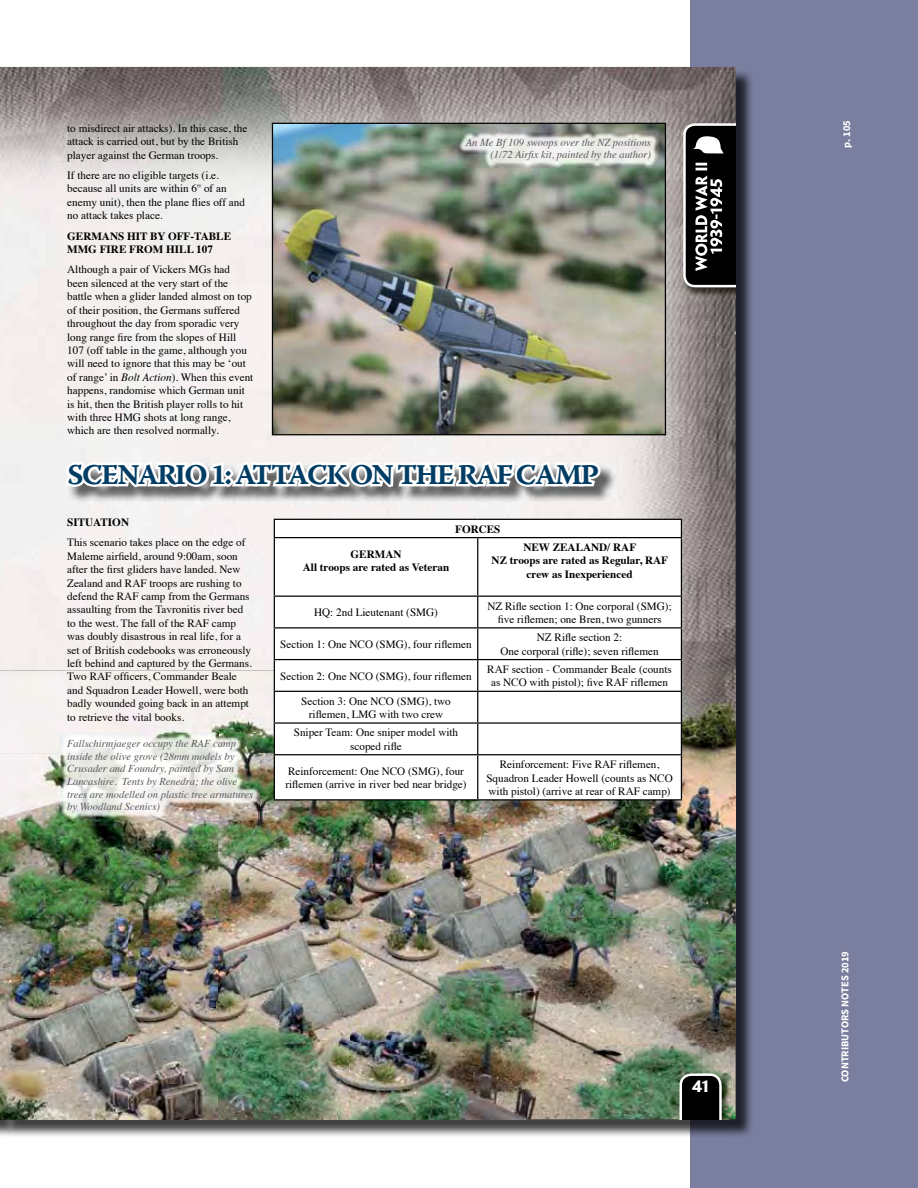
<style>
.page{position:relative;width:918px;height:1188px;background:#fff}
.page>*{position:absolute;margin:0;border:0;box-sizing:border-box;transform-origin:0 0}
.t1{font:28.5px "Warnock Pro Bold Capt";letter-spacing:-.06em;color:#003c63}
.t2{font:700 14.85px "Penumbra Flare Std";color:#fff}
.t3{font:11.1px/13.4px "Times";color:#000;text-align:center}
.t4{font:700 11.1px/13.4px "Times";color:#000;text-align:center}
.t5{font:italic 10.5px/12.6px "Times";color:#58595b;text-align:right}
.t6{font:700 10.5px "Source Sans Pro";color:#fff}
.s1{font-style:italic}
</style>
<div class="page">
<div style="left:690px;top:0;width:228px;height:1188px;background:#7a7e9f"></div>
<div style="left:2px;top:69px;width:752px;height:1069px;background:#000;opacity:.75"></div>
<img style="left:0;top:67px;width:736px;height:604px">
<div style="left:0;top:671px;width:274px;height:82px;background:#f5f0ed"></div>
<img style="left:349px;top:671px;width:387px;height:448px">
<img style="left:0;top:753px;width:85px;height:166px">
<img style="left:217px;top:753px;width:132px;height:366px">
<img style="left:85px;top:819px;width:132px;height:100px">
<img style="left:0;top:919px;width:217px;height:200px">
<img style="left:678px;top:1074px;width:52px;height:45px">
<svg style="left:680px;top:1073px;width:42px;height:46px;background:#282928"></svg>
<svg style="left:680px;top:123px;width:56px;height:211px;background:#4e4c4c"></svg>
<img style="left:272px;top:123px;width:394px;height:312px">
<img style="left:68px;top:464px;width:548px;height:38px">
<svg style="left:63px;top:350px;width:540px;height:149px"></svg>
<svg style="left:275px;top:520px;width:406px;height:279px"></svg>
<hr style="left:274px;top:519px;width:204px;height:1px;background:#000">
<svg style="left:274px;top:520px;width:1px;height:17px"></svg>
<hr style="left:478px;top:519px;width:204px;height:1px;background:#000">
<svg style="left:681px;top:520px;width:1px;height:17px"></svg>
<hr style="left:274px;top:537px;width:204px;height:1px;background:#000">
<hr style="left:274px;top:538px;width:1px;height:58px;background:#000">
<hr style="left:478px;top:537px;width:204px;height:1px;background:#000">
<hr style="left:477px;top:538px;width:1px;height:58px;background:#000">
<hr style="left:681px;top:538px;width:1px;height:58px;background:#000">
<hr style="left:274px;top:596px;width:204px;height:1px;background:#000">
<hr style="left:274px;top:597px;width:1px;height:30px;background:#000">
<hr style="left:478px;top:596px;width:204px;height:1px;background:#000">
<hr style="left:477px;top:597px;width:1px;height:30px;background:#000">
<hr style="left:681px;top:597px;width:1px;height:30px;background:#000">
<hr style="left:274px;top:627px;width:204px;height:1px;background:#000">
<hr style="left:274px;top:628px;width:1px;height:31px;background:#000">
<hr style="left:478px;top:627px;width:204px;height:1px;background:#000">
<hr style="left:477px;top:628px;width:1px;height:31px;background:#000">
<hr style="left:681px;top:628px;width:1px;height:31px;background:#000">
<hr style="left:274px;top:659px;width:204px;height:1px;background:#000">
<hr style="left:274px;top:660px;width:1px;height:31px;background:#000">
<hr style="left:478px;top:659px;width:204px;height:1px;background:#000">
<hr style="left:477px;top:660px;width:1px;height:31px;background:#000">
<hr style="left:681px;top:660px;width:1px;height:31px;background:#000">
<hr style="left:274px;top:691px;width:204px;height:1px;background:#000">
<hr style="left:274px;top:692px;width:1px;height:30px;background:#000">
<hr style="left:478px;top:691px;width:204px;height:1px;background:#000">
<hr style="left:477px;top:692px;width:1px;height:30px;background:#000">
<hr style="left:681px;top:692px;width:1px;height:30px;background:#000">
<hr style="left:274px;top:722px;width:204px;height:2px;background:#000">
<hr style="left:274px;top:724px;width:1px;height:30px;background:#000">
<hr style="left:478px;top:722px;width:204px;height:2px;background:#000">
<hr style="left:477px;top:724px;width:1px;height:30px;background:#000">
<hr style="left:681px;top:724px;width:1px;height:30px;background:#000">
<hr style="left:274px;top:754px;width:204px;height:1px;background:#000">
<hr style="left:274px;top:755px;width:1px;height:44px;background:#000">
<hr style="left:478px;top:754px;width:204px;height:1px;background:#000">
<hr style="left:477px;top:755px;width:1px;height:44px;background:#000">
<hr style="left:681px;top:755px;width:1px;height:44px;background:#000">
<hr style="left:274px;top:799px;width:204px;height:1px;background:#000">
<hr style="left:478px;top:799px;width:204px;height:1px;background:#000">
<img style="left:459px;top:132px;width:199px;height:36px">
<img style="left:60px;top:733px;width:200px;height:86px">
<p class="t3" style="left:67px;top:120px;width:182px;text-align:left">to misdirect air attacks). In this case, the attack is carried out, but by the British player against the German troops.</p>
<p class="t3" style="left:67px;top:168px;width:179px;text-align:left">If there are no eligible targets (i.e. because all units are within 6'' of an enemy unit), then the plane flies off and no attack takes place.</p>
<p class="t4" style="left:67px;top:228px;width:166px;text-align:left">GERMANS HIT BY OFF-TABLE<br>MMG FIRE FROM HILL 107</p>
<p class="t3" style="left:67px;top:262px;width:188px;text-align:left">Although a pair of Vickers MGs had been silenced at the very start of the battle when a glider landed almost on top of their position, the Germans suffered throughout the day from sporadic very long range fire from the slopes of Hill 107 (off table in the game, although you will need to ignore that this may be ‘out of range’ in <span class="s1">Bolt Action</span>). When this event happens, randomise which German unit is hit, then the British player rolls to hit with three HMG shots at long range, which are then resolved normally.</p>
<p class="t5" style="left:466px;top:135px;width:187px">An Me Bf 109 swoops over the NZ positions (1/72 Airfix kit, painted by the author)</p>
<h1 class="t1" style="left:67px;top:457px;width:533px">SCENARIO 1: ATTACK ON THE RAF CAMP</h1>
<p class="t4" style="left:67px;top:514px;width:63px">SITUATION</p>
<p class="t3" style="left:67px;top:535px;width:186px;text-align:left">This scenario takes place on the edge of Maleme airfield, around 9:00am, soon after the first gliders have landed. New Zealand and RAF troops are rushing to defend the RAF camp from the Germans assaulting from the Tavronitis river bed to the west. The fall of the RAF camp was doubly disastrous in real life, for a set of British codebooks was erroneously left behind and captured by the Germans.<br>Two RAF officers, Commander Beale and Squadron Leader Howell, were both badly wounded going back in an attempt to retrieve the vital books.</p>
<p class="t5" style="left:67px;top:737px;width:188px;text-align:left">Fallschirmjaeger occupy the RAF camp inside the olive grove (28mm models by Crusader and Foundry, painted by Sam Lancashire. Tents by Renedra; the olive trees are modelled on plastic tree armatures by Woodland Scenics)</p>
<p class="t4" style="left:455px;top:521px;width:47px">FORCES</p>
<p class="t4" style="left:303px;top:546px;width:148px">GERMAN<br>All troops are rated as Veteran</p>
<p class="t4" style="left:492px;top:539px;width:178px">NEW ZEALAND/ RAF<br>NZ troops are rated as Regular, RAF crew as Inexperienced</p>
<p class="t3" style="left:314px;top:605px;width:125px">HQ: 2nd Lieutenant (SMG)</p>
<p class="t3" style="left:487px;top:598px;width:186px">NZ Rifle section 1: One corporal (SMG); five riflemen; one Bren, two gunners</p>
<p class="t3" style="left:280px;top:637px;width:193px">Section 1: One NCO (SMG), four riflemen</p>
<p class="t3" style="left:500px;top:630px;width:160px">NZ Rifle section 2:<br>One corporal (rifle); seven riflemen</p>
<p class="t3" style="left:280px;top:668px;width:193px">Section 2: One NCO (SMG), four riflemen</p>
<p class="t3" style="left:487px;top:662px;width:186px">RAF section - Commander Beale (counts as NCO with pistol); five RAF riflemen</p>
<p class="t3" style="left:301px;top:693px;width:151px">Section 3: One NCO (SMG), two riflemen, LMG with two crew</p>
<p class="t3" style="left:294px;top:725px;width:166px">Sniper Team: One sniper model with scoped rifle</p>
<p class="t3" style="left:285px;top:763px;width:183px;text-align:left">Reinforcement: One NCO (SMG), four riflemen (arrive in river bed near bridge)</p>
<p class="t3" style="left:486px;top:757px;width:188px">Reinforcement: Five RAF riflemen,<br>Squadron Leader Howell (counts as NCO with pistol) (arrive at rear of RAF camp)</p>
<h2 class="t2" style="left:692px;top:1077px;width:19px">41</h2>
<p class="t6" style="left:840px;top:148px;width:29px;rotate:-90deg">p. 105</p>
<p class="t6" style="left:838px;top:1082px;width:133px;rotate:-90deg">CONTRIBUTORS NOTES 2019</p>
</div>
